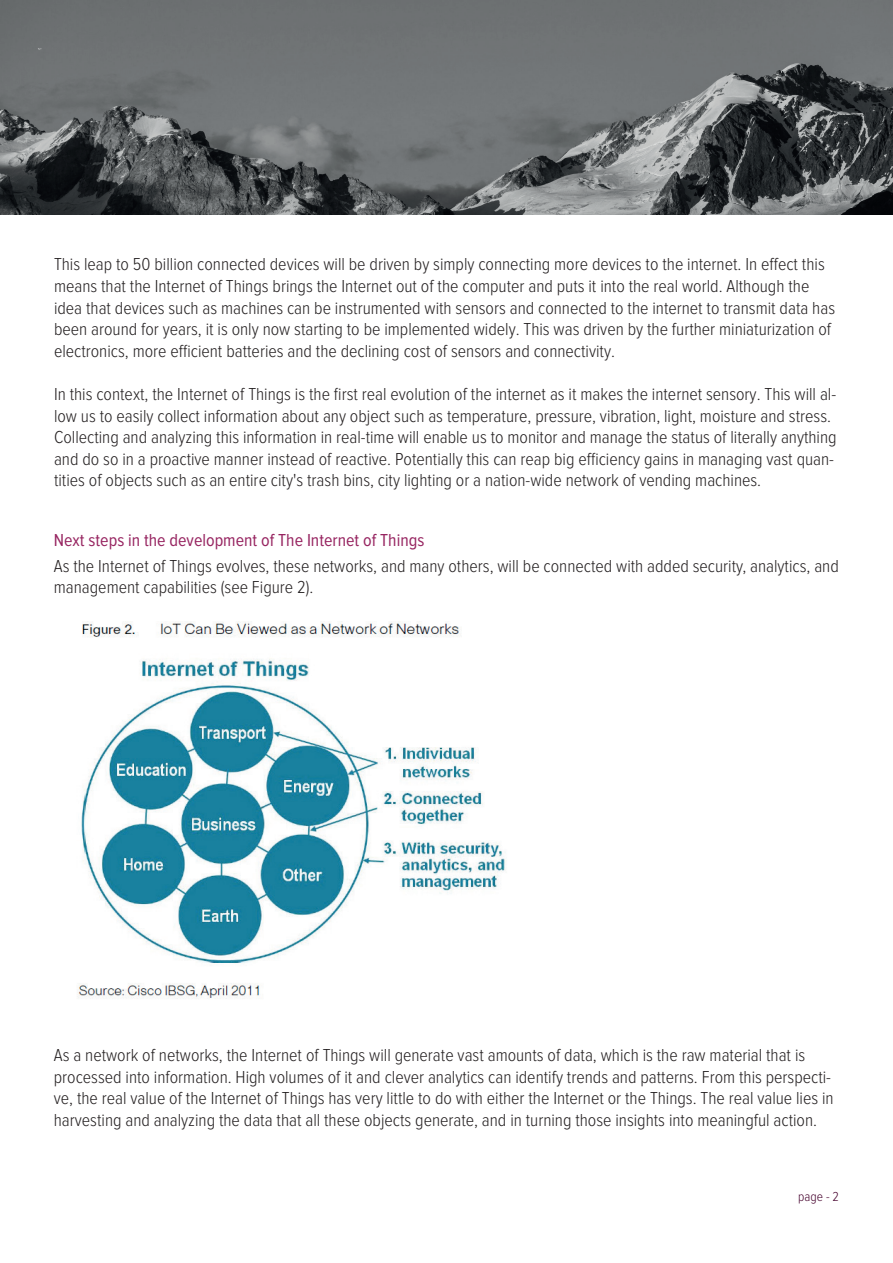
<style>
.page{position:relative;width:893px;height:1263px;background:#fff}
.page>*{position:absolute;margin:0;border:0;box-sizing:border-box;transform-origin:0 0}
.t1{font:300 18px/21.6px "Proxima Nova Cond";color:#231f20}
.t2{font:18px "Proxima Nova Cond";color:#972561}
.t3{font:300 13.5px "Proxima Nova Cond";color:#47042f}
</style>
<div class="page">
<img style="left:0;top:0;width:893px;height:215px">
<img style="left:78px;top:621px;width:428px;height:378px">
<p class="t1" style="left:54px;top:254px;width:783px">This leap to 50 billion connected devices will be driven by simply connecting more devices to the internet. In effect this means that the Internet of Things brings the Internet out of the computer and puts it into the real world. Although the idea that devices such as machines can be instrumented with sensors and connected to the internet to transmit data has been around for years, it is only now starting to be implemented widely. This was driven by the further miniaturization of electronics, more efficient batteries and the declining cost of sensors and connectivity.</p>
<p class="t1" style="left:54px;top:384px;width:784px">In this context, the Internet of Things is the first real evolution of the internet as it makes the internet sensory. This will al&shy;low us to easily collect information about any object such as temperature, pressure, vibration, light, moisture and stress.<br>Collecting and analyzing this information in real-time will enable us to monitor and manage the status of literally anything and do so in a proactive manner instead of reactive. Potentially this can reap big efficiency gains in managing vast quan&shy;tities of objects such as an entire city's trash bins, city lighting or a nation-wide network of vending machines.</p>
<p class="t2" style="left:54px;top:532px;width:372px">Next steps in the development of The Internet of Things</p>
<p class="t1" style="left:54px;top:555px;width:786px">As the Internet of Things evolves, these networks, and many others, will be connected with added security, analytics, and management capabilities (see Figure 2).</p>
<p class="t1" style="left:54px;top:1045px;width:781px">As a network of networks, the Internet of Things will generate vast amounts of data, which is the raw material that is processed into information. High volumes of it and clever analytics can identify trends and patterns. From this perspecti&shy;ve, the real value of the Internet of Things has very little to do with either the Internet or the Things. The real value lies in harvesting and analyzing the data that all these objects generate, and in turning those insights into meaningful action.</p>
<p class="t3" style="left:798px;top:1191px;width:42px">page - 2</p>
</div>
